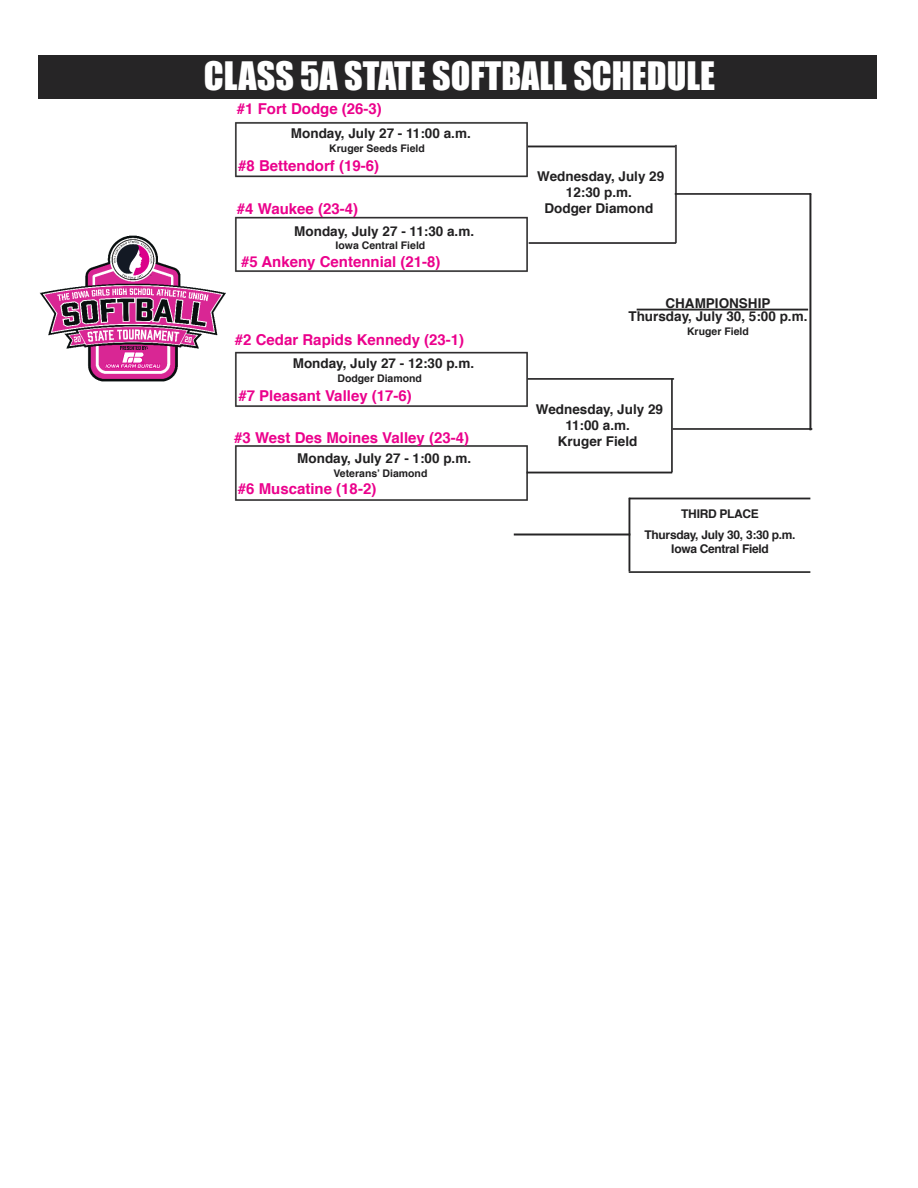
<style>
.page{position:relative;width:918px;height:1188px;background:#fff}
.page>*{position:absolute;margin:0;border:0;box-sizing:border-box;transform-origin:0 0}
.t1{font:36px "Impact";color:#fff}
.t2{font:700 15px "Helvetica";color:#eb018c}
.t3{font:700 13.5px/16.2px "Helvetica";color:#212021;text-align:center}
.t4{font:700 12px/20.4px "Helvetica";letter-spacing:-.025em;color:#212021;text-align:center}
.t5{font:700 10.5px "Helvetica";color:#212021}
</style>
<div class="page">
<img style="left:39px;top:235px;width:187px;height:147px">
<div style="left:38px;top:56px;width:838px;height:43px;background:#262526"></div>
<img style="left:235px;top:122px;width:293px;height:56px">
<img style="left:235px;top:216px;width:293px;height:56px">
<img style="left:235px;top:351px;width:293px;height:56px">
<img style="left:235px;top:445px;width:293px;height:56px">
<img style="left:526px;top:144px;width:148px;height:5px">
<img style="left:527px;top:241px;width:147px;height:4px">
<img style="left:526px;top:377px;width:149px;height:4px">
<img style="left:525px;top:470px;width:145px;height:5px">
<img style="left:636px;top:308px;width:172px;height:3px">
<img style="left:631px;top:497px;width:180px;height:3px">
<img style="left:628px;top:497px;width:3px;height:73px">
<img style="left:628px;top:570px;width:183px;height:3px">
<img style="left:513px;top:532px;width:118px;height:5px">
<img style="left:674px;top:144px;width:3px;height:100px">
<img style="left:670px;top:377px;width:4px;height:97px">
<img style="left:671px;top:427px;width:137px;height:4px">
<img style="left:674px;top:192px;width:134px;height:4px">
<img style="left:808px;top:193px;width:5px;height:238px">
<h1 class="t1" style="left:204px;top:54px;width:513px">CLASS 5A STATE SOFTBALL SCHEDULE</h1>
<p class="t2" style="left:237px;top:103px;width:147px">#1 Fort Dodge (26-3)</p>
<p class="t3" style="left:291px;top:126px;width:181px">Monday, July 27 - 11:00 a.m.</p>
<p class="t5" style="left:329px;top:144px;width:97px">Kruger Seeds Field</p>
<p class="t2" style="left:238px;top:160px;width:142px">#8 Bettendorf (19-6)</p>
<p class="t2" style="left:237px;top:202px;width:123px">#4 Waukee (23-4)</p>
<p class="t2" style="left:241px;top:256px;width:201px">#5 Ankeny Centennial (21-8)</p>
<p class="t3" style="left:294px;top:224px;width:181px">Monday, July 27 - 11:30 a.m.</p>
<p class="t5" style="left:336px;top:241px;width:91px">Iowa Central Field</p>
<p class="t2" style="left:235px;top:333px;width:231px">#2 Cedar Rapids Kennedy (23-1)</p>
<p class="t3" style="left:293px;top:356px;width:183px">Monday, July 27 - 12:30 p.m.</p>
<p class="t5" style="left:337px;top:374px;width:86px">Dodger Diamond</p>
<p class="t2" style="left:238px;top:389px;width:175px">#7 Pleasant Valley (17-6)</p>
<p class="t2" style="left:234px;top:432px;width:236px">#3 West Des Moines Valley (23-4)</p>
<p class="t2" style="left:238px;top:483px;width:140px">#6 Muscatine (18-2)</p>
<p class="t3" style="left:297px;top:451px;width:175px">Monday, July 27 - 1:00 p.m.</p>
<p class="t5" style="left:333px;top:469px;width:95px">Veterans’ Diamond</p>
<p class="t3" style="left:537px;top:169px;width:129px">Wednesday, July 29<br>12:30 p.m.<br>Dodger Diamond</p>
<p class="t3" style="left:628px;top:297px;width:181px;line-height:13.5px">CHAMPIONSHIP<br>Thursday, July 30, 5:00 p.m.</p>
<p class="t5" style="left:687px;top:327px;width:63px">Kruger Field</p>
<p class="t3" style="left:536px;top:402px;width:129px">Wednesday, July 29<br>11:00 a.m.<br>Kruger Field</p>
<p class="t4" style="left:645px;top:505px;width:153px">THIRD PLACE<br>Thursday, July 30, 3:30 p.m.</p>
<p class="t4" style="left:671px;top:540px;width:99px">Iowa Central Field</p>
</div>
